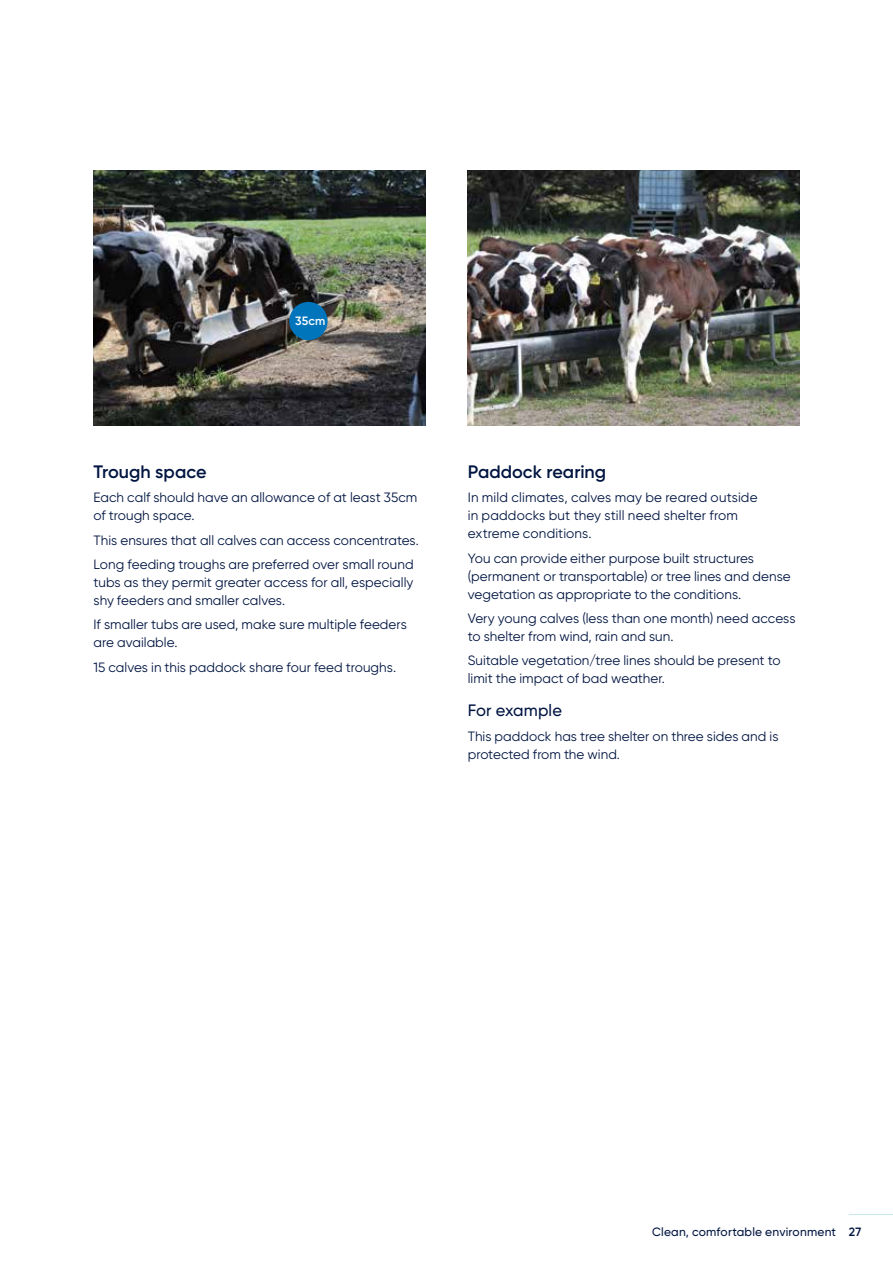
<style>
.page{position:relative;width:893px;height:1263px;background:#fff}
.page>*{position:absolute;margin:0;border:0;box-sizing:border-box;transform-origin:0 0}
.t1{font:600 18px "Gilroy";color:#001541}
.t2{font:500 16.5px "Gilroy";letter-spacing:.005em;color:#001541}
.t3{font:13.5px/18px "Gilroy";letter-spacing:.005em;color:#001541}
.t4{font:500 12px "Gilroy";letter-spacing:.02em;color:#001541}
.t5{font:600 12px "Gilroy";color:#fff}
.s1{font-weight:600}
</style>
<div class="page">
<img style="left:94px;top:170px;width:331px;height:255px">
<img style="left:468px;top:170px;width:331px;height:255px">
<div style="left:289px;top:302px;width:39px;height:38px;background:#0075bc;border-radius:50%"></div>
<hr style="left:849px;top:1214px;width:44px;height:1px;background:#c9e9eb">
<p class="t5" style="left:295px;top:314px;width:32px">35cm</p>
<h1 class="t1" style="left:94px;top:460px;width:114px">Trough space</h1>
<p class="t3" style="left:94px;top:488px;width:325px">Each calf should have an allowance of at least 35cm of trough space.</p>
<p class="t3" style="left:94px;top:528px;width:327px;line-height:24.5px">This ensures that all calves can access concentrates.<br>Long feeding troughs are preferred over small round</p>
<p class="t3" style="left:94px;top:573px;width:321px">tubs as they permit greater access for all, especially shy feeders and smaller calves.</p>
<p class="t3" style="left:94px;top:616px;width:315px">If smaller tubs are used, make sure multiple feeders are available.</p>
<p class="t3" style="left:94px;top:658px;width:304px">15 calves in this paddock share four feed troughs.</p>
<h1 class="t1" style="left:468px;top:460px;width:140px">Paddock rearing</h1>
<p class="t3" style="left:468px;top:488px;width:291px">In mild climates, calves may be reared outside in paddocks but they still need shelter from extreme conditions.</p>
<p class="t3" style="left:468px;top:549px;width:324px">You can provide either purpose built structures (permanent or transportable) or tree lines and dense vegetation as appropriate to the conditions.</p>
<p class="t3" style="left:468px;top:609px;width:329px">Very young calves (less than one month) need access to shelter from wind, rain and sun.</p>
<p class="t3" style="left:468px;top:652px;width:314px">Suitable vegetation/tree lines should be present to limit the impact of bad weather.</p>
<p class="t2" style="left:468px;top:700px;width:96px">For example</p>
<p class="t3" style="left:468px;top:727px;width:312px">This paddock has tree shelter on three sides and is protected from the wind.</p>
<p class="t4" style="left:652px;top:1225px;width:211px">Clean, comfortable environment <span class="s1">27</span></p>
</div>
